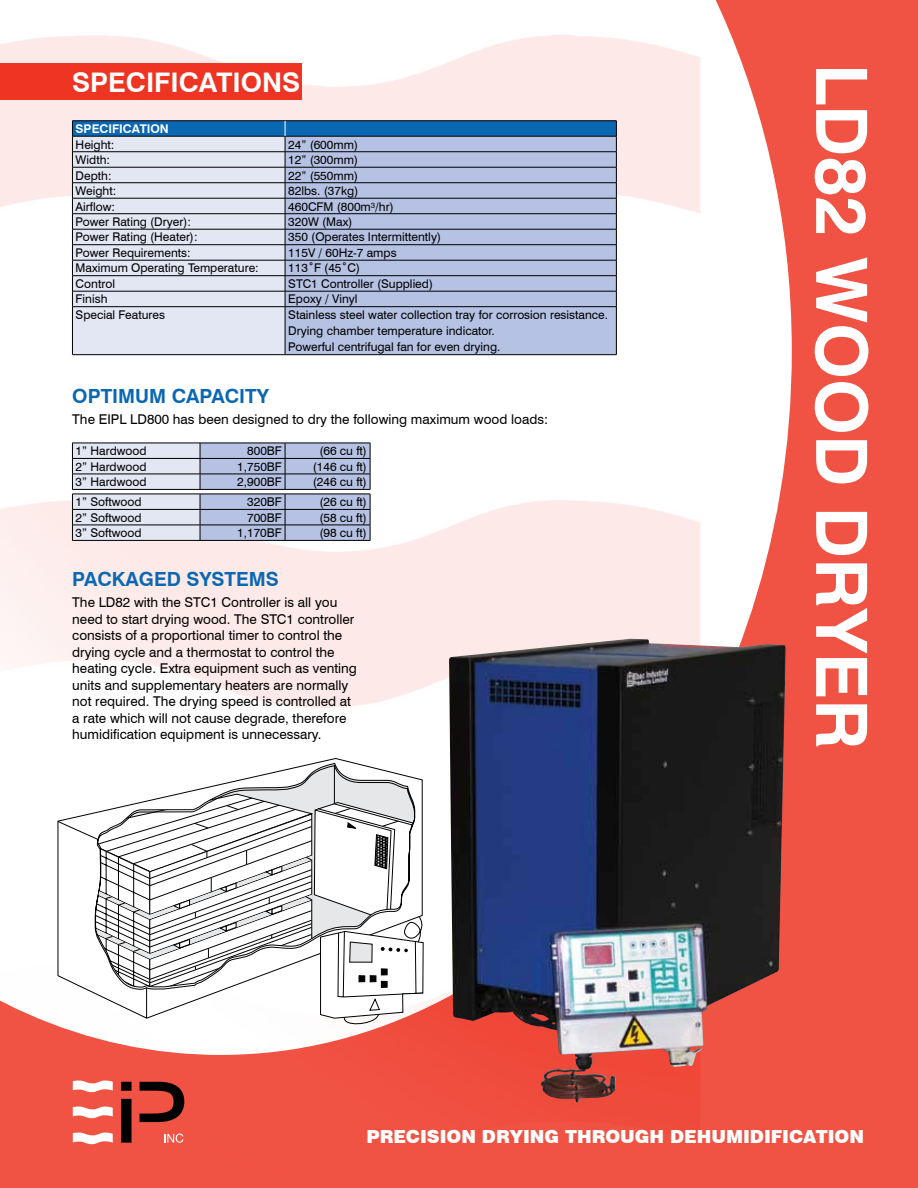
<style>
.page{position:relative;width:918px;height:1188px;background:#fff}
.page>*{position:absolute;margin:0;border:0;box-sizing:border-box;transform-origin:0 0}
.t1{font:700 70.8px "Swiss 721 BT";color:#fff}
.t2{font:700 27px "Swiss 721 BT";color:#fff}
.t3{font:700 19.5px "Swiss 721 BT";color:#0a67b2}
.t4{font:900 18px "Swiss 721 BT";color:#fff}
.t5{font:13.5px/16.5px "Swiss 721 BT";color:#000}
.t6{font:12px/16.2px "Swiss 721 BT";color:#000}
.t7{font:700 12px "Swiss 721 BT";color:#fff}
</style>
<div class="page">
<img style="left:0;top:0;width:918px;height:1188px">
<div style="left:73px;top:307px;width:212px;height:47px;background:#e3e7f4"></div>
<div style="left:286px;top:307px;width:330px;height:47px;background:#b5c2e3"></div>
<hr style="left:285px;top:306px;width:332px;height:1px;background:#000">
<hr style="left:72px;top:306px;width:213px;height:1px;background:#000">
<hr style="left:72px;top:307px;width:1px;height:47px;background:#000">
<hr style="left:72px;top:354px;width:213px;height:1px;background:#000">
<hr style="left:285px;top:307px;width:1px;height:47px;background:#000">
<hr style="left:616px;top:307px;width:1px;height:47px;background:#000">
<hr style="left:285px;top:354px;width:332px;height:1px;background:#000">
<hr style="left:72px;top:120px;width:213px;height:1px;background:#000">
<hr style="left:285px;top:120px;width:332px;height:1px;background:#000">
<svg style="left:72px;top:121px;width:545px;height:185px;background:#aab9d5"></svg>
<svg style="left:121px;top:1082px;width:11px;height:61px"></svg>
<svg style="left:140px;top:1082px;width:44px;height:40px;background:#772821"></svg>
<svg style="left:164px;top:1134px;width:19px;height:9px"></svg>
<svg style="left:73px;top:1080px;width:40px;height:12px"></svg>
<svg style="left:73px;top:1132px;width:40px;height:12px"></svg>
<svg style="left:73px;top:1106px;width:40px;height:12px"></svg>
<div style="left:0;top:64px;width:302px;height:36px;background:#ee3524"></div>
<img style="left:449px;top:639px;width:337px;height:463px">
<hr style="left:72px;top:540px;width:128px;height:1px;background:#000">
<svg style="left:72px;top:443px;width:299px;height:97px;background:#bac2d8"></svg>
<hr style="left:200px;top:540px;width:85px;height:1px;background:#000">
<hr style="left:285px;top:540px;width:85px;height:1px;background:#000">
<svg style="left:57px;top:758px;width:366px;height:7px"></svg>
<svg style="left:57px;top:765px;width:367px;height:254px"></svg>
<svg style="left:62px;top:794px;width:365px;height:233px"></svg>
<h2 class="t2" style="left:72px;top:66px;width:229px">SPECIFICATIONS</h2>
<p class="t7" style="left:76px;top:121px;width:95px">SPECIFICATION</p>
<p class="t6" style="left:76px;top:136px;width:40px">Height:</p>
<p class="t6" style="left:288px;top:136px;width:71px">24” (600mm)</p>
<p class="t6" style="left:76px;top:152px;width:36px">Width:</p>
<p class="t6" style="left:288px;top:152px;width:71px">12” (300mm)</p>
<p class="t6" style="left:76px;top:167px;width:37px">Depth:</p>
<p class="t6" style="left:288px;top:167px;width:71px">22” (550mm)</p>
<p class="t6" style="left:76px;top:183px;width:42px">Weight:</p>
<p class="t6" style="left:288px;top:183px;width:72px">82lbs. (37kg)</p>
<p class="t6" style="left:76px;top:198px;width:41px">Airflow:</p>
<p class="t6" style="left:288px;top:198px;width:107px">460CFM (800m³/hr)</p>
<p class="t6" style="left:76px;top:214px;width:117px">Power Rating (Dryer):</p>
<p class="t6" style="left:288px;top:214px;width:66px">320W (Max)</p>
<p class="t6" style="left:76px;top:229px;width:123px">Power Rating (Heater):</p>
<p class="t6" style="left:288px;top:229px;width:154px">350 (Operates Intermittently)</p>
<p class="t6" style="left:76px;top:245px;width:117px">Power Requirements:</p>
<p class="t6" style="left:288px;top:245px;width:110px">115V / 60Hz-7 amps</p>
<p class="t6" style="left:76px;top:260px;width:185px">Maximum Operating Temperature:</p>
<p class="t6" style="left:288px;top:260px;width:73px">113˚F (45˚C)</p>
<p class="t6" style="left:76px;top:276px;width:41px">Control</p>
<p class="t6" style="left:288px;top:276px;width:146px">STC1 Controller (Supplied)</p>
<p class="t6" style="left:76px;top:291px;width:33px">Finish</p>
<p class="t6" style="left:288px;top:291px;width:71px">Epoxy / Vinyl</p>
<p class="t6" style="left:76px;top:306px;width:91px">Special Features</p>
<p class="t6" style="left:288px;top:306px;width:321px">Stainless steel water collection tray for corrosion resistance.<br>Drying chamber temperature indicator.<br>Powerful centrifugal fan for even drying.</p>
<h3 class="t3" style="left:72px;top:384px;width:198px">OPTIMUM CAPACITY</h3>
<p class="t5" style="left:72px;top:411px;width:477px">The EIPL LD800 has been designed to dry the following maximum wood loads:</p>
<p class="t6" style="left:76px;top:443px;width:72px">1” Hardwood</p>
<p class="t6" style="left:247px;top:443px;width:36px">800BF</p>
<p class="t6" style="left:319px;top:443px;width:49px">(66 cu ft)</p>
<p class="t6" style="left:76px;top:458px;width:72px">2” Hardwood</p>
<p class="t6" style="left:237px;top:458px;width:46px">1,750BF</p>
<p class="t6" style="left:313px;top:458px;width:56px">(146 cu ft)</p>
<p class="t6" style="left:76px;top:474px;width:72px">3” Hardwood</p>
<p class="t6" style="left:237px;top:474px;width:46px">2,900BF</p>
<p class="t6" style="left:313px;top:474px;width:56px">(246 cu ft)</p>
<p class="t6" style="left:76px;top:494px;width:67px">1” Softwood</p>
<p class="t6" style="left:247px;top:494px;width:36px">320BF</p>
<p class="t6" style="left:319px;top:494px;width:49px">(26 cu ft)</p>
<p class="t6" style="left:76px;top:509px;width:67px">2” Softwood</p>
<p class="t6" style="left:247px;top:509px;width:36px">700BF</p>
<p class="t6" style="left:319px;top:509px;width:49px">(58 cu ft)</p>
<p class="t6" style="left:76px;top:525px;width:67px">3” Softwood</p>
<p class="t6" style="left:237px;top:525px;width:46px">1,170BF</p>
<p class="t6" style="left:319px;top:525px;width:49px">(98 cu ft)</p>
<h3 class="t3" style="left:72px;top:568px;width:208px">PACKAGED SYSTEMS</h3>
<p class="t5" style="left:72px;top:594px;width:286px">The LD82 with the STC1 Controller is all you need to start drying wood. The STC1 controller consists of a proportional timer to control the drying cycle and a thermostat to control the heating cycle. Extra equipment such as venting units and supplementary heaters are normally not required. The drying speed is controlled at a rate which will not cause degrade, therefore humidification equipment is unnecessary.</p>
<h1 class="t1" style="left:884px;top:64px;width:687px;rotate:90deg">LD82 WOOD DRYER</h1>
<h3 class="t4" style="left:366px;top:1125px;width:499px">PRECISION DRYING THROUGH DEHUMIDIFICATION</h3>
</div>
